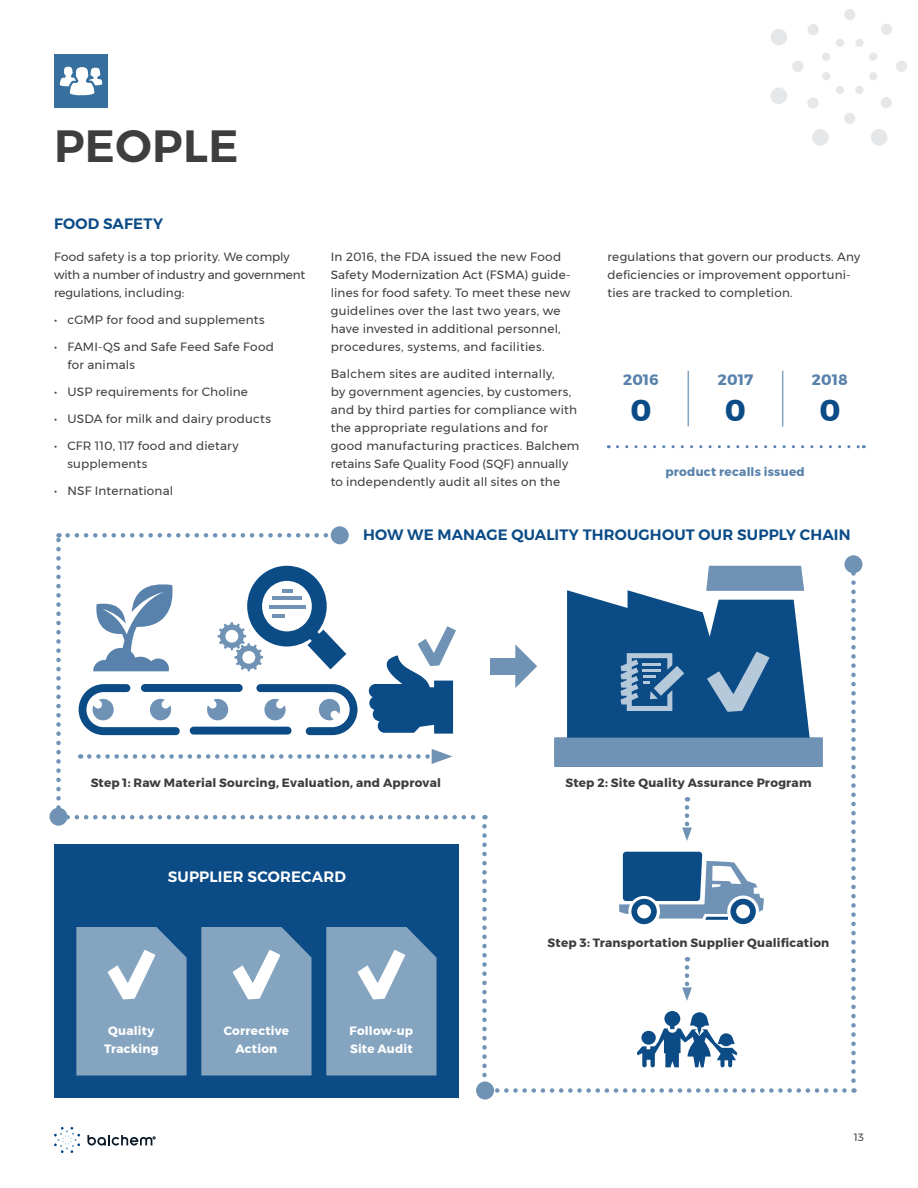
<style>
.page{position:relative;width:918px;height:1188px;background:#fff}
.page>*{position:absolute;margin:0;border:0;box-sizing:border-box;transform-origin:0 0}
.Page_Header{font:600 45px "Montserrat";letter-spacing:.01em;color:#3e3e3f}
.Statistic{font:700 30px "Montserrat";color:#0b4b86}
.Body_Section_Title{font:600 15px "Montserrat";letter-spacing:.01em;color:#0b4b86}
.Body_Section_Title-2{font:600 15px "Montserrat";letter-spacing:.01em;color:#fff}
.Statistic-2{font:700 15px "Montserrat";letter-spacing:.02em;color:#5882ab}
.t1{font:12px/18px "Montserrat";letter-spacing:.015em;color:#3e3e3f}
.Body_Sub-Section_Tit{font:700 12px "Montserrat";letter-spacing:.02em;color:#3e3e3f}
.t2{font:12px/18px "Montserrat";letter-spacing:-.005em;color:#3e3e3f}
.Body_Sub-Section_Tit-2{font:700 12px/18px "Montserrat";letter-spacing:.015em;color:#fff;text-align:center}
.Body_Sub-Section_Tit-3{font:700 12px "Montserrat";letter-spacing:.02em;color:#5882ab}
.t3{font:10.5px "Montserrat";color:#3e3e3f}
</style>
<div class="page">
<svg style="left:844px;top:9px;width:11px;height:11px"></svg>
<svg style="left:881px;top:24px;width:11px;height:11px"></svg>
<svg style="left:896px;top:61px;width:11px;height:11px"></svg>
<svg style="left:844px;top:113px;width:11px;height:11px"></svg>
<svg style="left:807px;top:97px;width:12px;height:12px"></svg>
<svg style="left:792px;top:61px;width:12px;height:11px"></svg>
<svg style="left:808px;top:24px;width:11px;height:11px"></svg>
<svg style="left:881px;top:97px;width:11px;height:11px"></svg>
<div style="left:869px;top:53px;width:8px;height:8px;background:#e6e7e9;border-radius:50%"></div>
<div style="left:869px;top:72px;width:8px;height:8px;background:#e6e7e9;border-radius:50%"></div>
<div style="left:855px;top:86px;width:9px;height:8px;background:#e6e7e9;border-radius:50%"></div>
<div style="left:836px;top:86px;width:8px;height:8px;background:#e6e7e9;border-radius:50%"></div>
<div style="left:822px;top:72px;width:8px;height:8px;background:#e6e7e9;border-radius:50%"></div>
<div style="left:822px;top:53px;width:8px;height:8px;background:#e6e7e9;border-radius:50%"></div>
<div style="left:836px;top:39px;width:8px;height:8px;background:#e6e7e9;border-radius:50%"></div>
<div style="left:855px;top:39px;width:9px;height:8px;background:#e6e7e9;border-radius:50%"></div>
<div style="left:871px;top:129px;width:16px;height:17px;background:#e6e7e9;border-radius:50%"></div>
<div style="left:812px;top:129px;width:17px;height:17px;background:#e6e7e9;border-radius:50%"></div>
<div style="left:771px;top:88px;width:16px;height:16px;background:#e6e7e9;border-radius:50%"></div>
<div style="left:771px;top:29px;width:16px;height:16px;background:#e6e7e9;border-radius:50%"></div>
<svg style="left:54px;top:1127px;width:26px;height:26px"></svg>
<svg style="left:87px;top:1135px;width:68px;height:11px"></svg>
<div style="left:54px;top:54px;width:54px;height:54px;background:#37709e"></div>
<svg style="left:60px;top:66px;width:42px;height:30px"></svg>
<svg style="left:93px;top:584px;width:80px;height:87px"></svg>
<svg style="left:207px;top:698px;width:22px;height:23px"></svg>
<svg style="left:256px;top:684px;width:102px;height:51px"></svg>
<svg style="left:79px;top:684px;width:101px;height:51px"></svg>
<div style="left:141px;top:684px;width:102px;height:8px;background:#0b4b86;border-radius:4px"></div>
<div style="left:190px;top:727px;width:102px;height:8px;background:#0b4b86;border-radius:4px"></div>
<svg style="left:218px;top:566px;width:128px;height:105px"></svg>
<svg style="left:89px;top:749px;width:363px;height:15px"></svg>
<svg style="left:369px;top:626px;width:87px;height:108px"></svg>
<div style="left:54px;top:844px;width:405px;height:254px;background:#0b4b86"></div>
<svg style="left:515px;top:644px;width:22px;height:44px"></svg>
<div style="left:490px;top:658px;width:30px;height:16px;background:#7093b5"></div>
<div style="left:706px;top:566px;width:98px;height:24px;background:#7093b5"></div>
<svg style="left:554px;top:590px;width:269px;height:148px;fill:#0b4b86"></svg>
<svg style="left:620px;top:653px;width:64px;height:58px;background:#5783ab"></svg>
<hr style="left:643px;top:669px;width:18px;height:3px;background:#b6c9db">
<svg style="left:700px;top:645px;width:77px;height:72px;background:#366a9b"></svg>
<div style="left:554px;top:738px;width:269px;height:29px;background:#7093b5"></div>
<svg style="left:56px;top:533px;width:5px;height:275px"></svg>
<svg style="left:68px;top:533px;width:263px;height:5px"></svg>
<div style="left:50px;top:808px;width:18px;height:18px;background:#7093b5;border-radius:50%"></div>
<div style="left:331px;top:526px;width:18px;height:18px;background:#7093b5;border-radius:50%"></div>
<svg style="left:851px;top:573px;width:5px;height:520px"></svg>
<svg style="left:68px;top:797px;width:777px;height:296px"></svg>
<div style="left:844px;top:555px;width:18px;height:18px;background:#7093b5;border-radius:50%"></div>
<div style="left:476px;top:1082px;width:18px;height:18px;background:#7093b5;border-radius:50%"></div>
<svg style="left:617px;top:445px;width:247px;height:3px"></svg>
<hr style="left:688px;top:371px;width:1px;height:55px;background:#84a4c0">
<hr style="left:782px;top:371px;width:1px;height:55px;background:#84a4c0">
<p class="Page_Header" style="left:54px;top:110px;width:186px">PEOPLE</p>
<p class="Body_Section_Title" style="left:54px;top:212px;width:111px">FOOD SAFETY</p>
<p class="t2" style="left:54px;top:248px;width:253px">Food safety is a top priority. We comply with a number of industry and government regulations, including:</p>
<p class="t1" style="left:54px;top:311px;width:212px">• cGMP for food and supplements</p>
<p class="t1" style="left:68px;top:338px;width:208px;text-indent:-14px">• FAMI-QS and Safe Feed Safe Food for animals</p>
<p class="t1" style="left:54px;top:383px;width:196px">• USP requirements for Choline</p>
<p class="t1" style="left:54px;top:410px;width:218px">• USDA for milk and dairy products</p>
<p class="t1" style="left:68px;top:437px;width:173px;text-indent:-14px">• CFR 110, 117 food and dietary supplements</p>
<p class="t1" style="left:54px;top:482px;width:121px">• NSF International</p>
<p class="t1" style="left:331px;top:248px;width:241px">In 2016, the FDA issued the new Food Safety Modernization Act (FSMA) guide&shy;lines for food safety. To meet these new guidelines over the last two years, we have invested in additional personnel, procedures, systems, and facilities.</p>
<p class="t1" style="left:331px;top:365px;width:250px">Balchem sites are audited internally,<br>by government agencies, by customers, and by third parties for compliance with the appropriate regulations and for good manufacturing practices. Balchem retains Safe Quality Food (SQF) annually to independently audit all sites on the</p>
<p class="t1" style="left:608px;top:248px;width:254px">regulations that govern our products. Any deficiencies or improvement opportuni&shy;ties are tracked to completion.</p>
<p class="Statistic-2" style="left:623px;top:367px;width:38px">2016</p>
<p class="Statistic" style="left:631px;top:386px;width:23px">0</p>
<p class="Statistic-2" style="left:718px;top:367px;width:37px">2017</p>
<p class="Statistic" style="left:725px;top:386px;width:23px">0</p>
<p class="Statistic-2" style="left:812px;top:367px;width:38px">2018</p>
<p class="Statistic" style="left:819px;top:386px;width:23px">0</p>
<p class="Body_Sub-Section_Tit-3" style="left:665px;top:462px;width:141px">product recalls issued</p>
<p class="Body_Section_Title" style="left:363px;top:523px;width:489px">HOW WE MANAGE QUALITY THROUGHOUT OUR SUPPLY CHAIN</p>
<p class="Body_Sub-Section_Tit" style="left:91px;top:773px;width:352px">Step 1: Raw Material Sourcing, Evaluation, and Approval</p>
<p class="Body_Section_Title-2" style="left:168px;top:865px;width:180px">SUPPLIER SCORECARD</p>
<p class="Body_Sub-Section_Tit-2" style="left:104px;top:1022px;width:56px">Quality<br>Tracking</p>
<p class="Body_Sub-Section_Tit-2" style="left:224px;top:1022px;width:67px">Corrective<br>Action</p>
<p class="Body_Sub-Section_Tit-2" style="left:350px;top:1022px;width:65px;text-align:left">Follow-up<br>Site Audit</p>
<p class="Body_Sub-Section_Tit" style="left:565px;top:773px;width:248px">Step 2: Site Quality Assurance Program</p>
<p class="Body_Sub-Section_Tit" style="left:548px;top:933px;width:283px">Step 3: Transportation Supplier Qualification</p>
<p class="t3" style="left:854px;top:1129px;width:12px">13</p>
</div>
